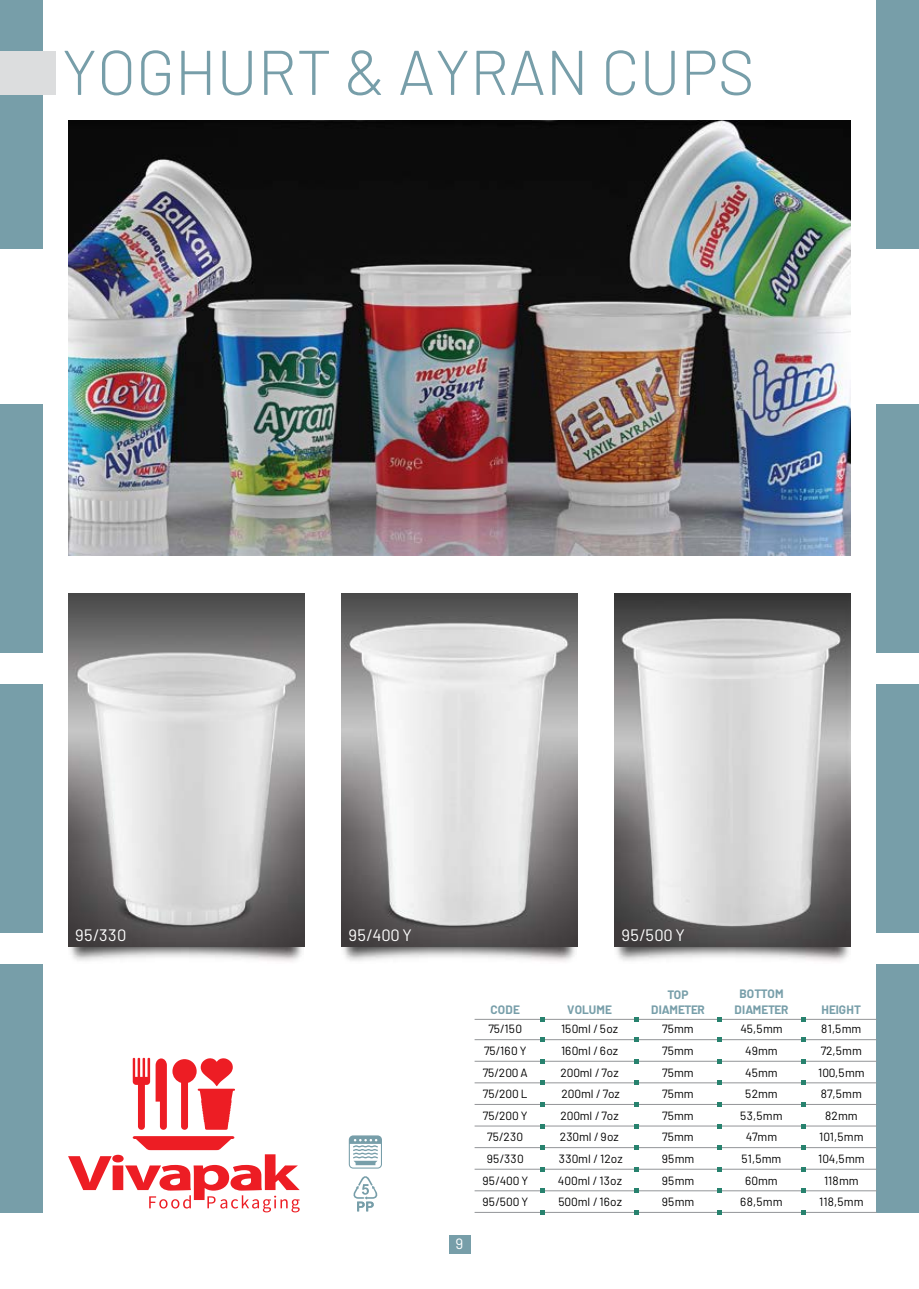
<style>
.page{position:relative;width:919px;height:1289px;background:#fff}
.page>*{position:absolute;margin:0;border:0;box-sizing:border-box;transform-origin:0 0}
.t1{font:300 63px "Barlow";color:#779ea9}
.t2{font:16.5px "Barlow";letter-spacing:.025em;color:#fff}
.t3{font:15px "Barlow";color:#fff}
.t4{font:11.85px/21.6px "Barlow";color:#010101;text-align:center}
.t5{font:700 11.85px "Barlow";letter-spacing:.01em;color:#779ea9}
.t6{font:700 11.85px/15.3px "Barlow";letter-spacing:-.01em;color:#779ea9;text-align:center}
.t7{font:700 11.85px/15.3px "Barlow";letter-spacing:-.035em;color:#779ea9;text-align:center}
</style>
<div class="page">
<img style="left:68px;top:120px;width:782px;height:435px">
<div style="left:0;top:0;width:43px;height:249px;background:#779ea9"></div>
<div style="left:876px;top:0;width:42px;height:249px;background:#779ea9"></div>
<div style="left:1px;top:51px;width:55px;height:44px;background:#dcddde"></div>
<img style="left:68px;top:946px;width:235px;height:16px">
<img style="left:341px;top:593px;width:236px;height:369px">
<img style="left:614px;top:593px;width:236px;height:369px">
<img style="left:68px;top:593px;width:237px;height:353px">
<div style="left:449px;top:1235px;width:21px;height:18px;background:#779ea9"></div>
<div style="left:0;top:963px;width:43px;height:249px;background:#779ea9"></div>
<div style="left:876px;top:963px;width:42px;height:249px;background:#779ea9"></div>
<div style="left:0;top:684px;width:43px;height:249px;background:#779ea9"></div>
<div style="left:876px;top:684px;width:42px;height:249px;background:#779ea9"></div>
<div style="left:0;top:404px;width:43px;height:248px;background:#779ea9"></div>
<div style="left:876px;top:404px;width:42px;height:248px;background:#779ea9"></div>
<svg style="left:68px;top:1057px;width:231px;height:155px"></svg>
<svg style="left:353px;top:1176px;width:25px;height:35px"></svg>
<svg style="left:349px;top:1135px;width:33px;height:33px"></svg>
<hr style="left:474px;top:1018px;width:402px;height:1px;background:#939598">
<hr style="left:474px;top:1039px;width:402px;height:1px;background:#939598">
<hr style="left:474px;top:1060px;width:402px;height:1px;background:#939598">
<hr style="left:474px;top:1082px;width:402px;height:1px;background:#939598">
<hr style="left:474px;top:1104px;width:402px;height:1px;background:#939598">
<hr style="left:474px;top:1125px;width:402px;height:1px;background:#939598">
<hr style="left:474px;top:1147px;width:402px;height:1px;background:#939598">
<hr style="left:474px;top:1168px;width:402px;height:1px;background:#939598">
<hr style="left:474px;top:1190px;width:402px;height:1px;background:#939598">
<hr style="left:474px;top:1211px;width:402px;height:1px;background:#939598">
<svg style="left:540px;top:1017px;width:5px;height:4px"></svg>
<svg style="left:540px;top:1037px;width:5px;height:4px"></svg>
<svg style="left:540px;top:1059px;width:5px;height:4px"></svg>
<svg style="left:540px;top:1080px;width:5px;height:4px"></svg>
<svg style="left:540px;top:1102px;width:5px;height:4px"></svg>
<svg style="left:540px;top:1124px;width:5px;height:4px"></svg>
<svg style="left:540px;top:1145px;width:5px;height:4px"></svg>
<svg style="left:540px;top:1167px;width:5px;height:4px"></svg>
<svg style="left:540px;top:1188px;width:5px;height:4px"></svg>
<svg style="left:540px;top:1210px;width:5px;height:4px"></svg>
<svg style="left:634px;top:1017px;width:4px;height:4px"></svg>
<svg style="left:634px;top:1037px;width:4px;height:4px"></svg>
<svg style="left:634px;top:1059px;width:4px;height:4px"></svg>
<svg style="left:634px;top:1080px;width:4px;height:4px"></svg>
<svg style="left:634px;top:1102px;width:4px;height:4px"></svg>
<svg style="left:634px;top:1124px;width:4px;height:4px"></svg>
<svg style="left:634px;top:1145px;width:4px;height:4px"></svg>
<svg style="left:634px;top:1167px;width:4px;height:4px"></svg>
<svg style="left:634px;top:1188px;width:4px;height:4px"></svg>
<svg style="left:634px;top:1210px;width:4px;height:4px"></svg>
<svg style="left:717px;top:1017px;width:4px;height:4px"></svg>
<svg style="left:717px;top:1037px;width:4px;height:4px"></svg>
<svg style="left:717px;top:1059px;width:4px;height:4px"></svg>
<svg style="left:717px;top:1080px;width:4px;height:4px"></svg>
<svg style="left:717px;top:1102px;width:4px;height:4px"></svg>
<svg style="left:717px;top:1124px;width:4px;height:4px"></svg>
<svg style="left:717px;top:1145px;width:4px;height:4px"></svg>
<svg style="left:717px;top:1167px;width:4px;height:4px"></svg>
<svg style="left:717px;top:1188px;width:4px;height:4px"></svg>
<svg style="left:717px;top:1210px;width:4px;height:4px"></svg>
<svg style="left:800px;top:1017px;width:5px;height:4px"></svg>
<svg style="left:801px;top:1037px;width:4px;height:4px"></svg>
<svg style="left:801px;top:1059px;width:4px;height:4px"></svg>
<svg style="left:801px;top:1080px;width:4px;height:4px"></svg>
<svg style="left:801px;top:1102px;width:4px;height:4px"></svg>
<svg style="left:801px;top:1124px;width:4px;height:4px"></svg>
<svg style="left:801px;top:1145px;width:4px;height:4px"></svg>
<svg style="left:801px;top:1167px;width:4px;height:4px"></svg>
<svg style="left:801px;top:1188px;width:4px;height:4px"></svg>
<svg style="left:801px;top:1210px;width:4px;height:4px"></svg>
<h1 class="t1" style="left:62px;top:27px;width:694px">YOGHURT &amp; AYRAN CUPS</h1>
<h2 class="t2" style="left:75px;top:923px;width:53px">95/330</h2>
<h2 class="t2" style="left:348px;top:923px;width:65px">95/400 Y</h2>
<h2 class="t2" style="left:621px;top:923px;width:65px">95/500 Y</h2>
<p class="t3" style="left:455px;top:1233px;width:9px">9</p>
<p class="t5" style="left:490px;top:1000px;width:31px">CODE</p>
<p class="t4" style="left:482px;top:1017px;width:47px">75/150<br>75/160 Y<br>75/200 A<br>75/200 L<br>75/200 Y<br>75/230<br>95/330<br>95/400 Y<br>95/500 Y</p>
<p class="t5" style="left:567px;top:1000px;width:46px">VOLUME</p>
<p class="t4" style="left:557px;top:1017px;width:66px">150ml / 5oz<br>160ml / 6oz<br>200ml / 7oz<br>200ml / 7oz<br>200ml / 7oz<br>230ml / 9oz<br>330ml / 12oz<br>400ml / 13oz<br>500ml / 16oz</p>
<p class="t7" style="left:651px;top:985px;width:55px">TOP<br>DIAMETER</p>
<p class="t4" style="left:661px;top:1017px;width:34px;text-align:justify">75mm 75mm 75mm 75mm 75mm 75mm 95mm 95mm 95mm</p>
<p class="t6" style="left:734px;top:985px;width:55px">BOTTOM<br>DIAMETER</p>
<p class="t4" style="left:740px;top:1017px;width:44px">45,5mm<br>49mm<br>45mm<br>52mm<br>53,5mm<br>47mm<br>51,5mm<br>60mm<br>68,5mm</p>
<p class="t5" style="left:821px;top:1000px;width:41px">HEIGHT</p>
<p class="t4" style="left:818px;top:1017px;width:48px">81,5mm<br>72,5mm<br>100,5mm<br>87,5mm<br>82mm<br>101,5mm<br>104,5mm<br>118mm<br>118,5mm</p>
</div>
